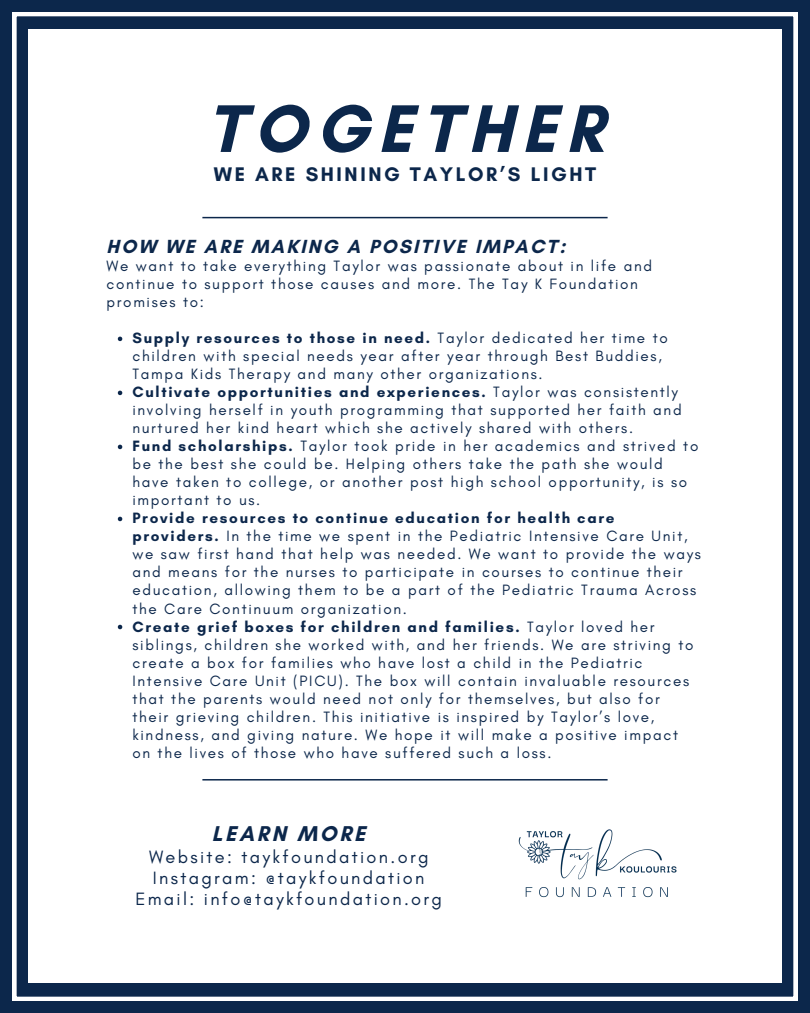
<style>
.page{position:relative;width:810px;height:1013px;background:#fff}
.page>*{position:absolute;margin:0;border:0;box-sizing:border-box;transform-origin:0 0}
.t1{font:700 68.6px "Glacial Indifference";letter-spacing:.13em;color:#0c274b}
.t2{font:700 21.8px "Glacial Indifference";letter-spacing:.13em;color:#0c274b}
.t3{font:700 20.1px "Glacial Indifference";letter-spacing:.13em;color:#0c274b}
.t4{font:700 19.3px "Glacial Indifference";letter-spacing:.11em;color:#0c274b}
.t5{font:18.2px/21.3px "Glacial Indifference";letter-spacing:.13em;color:#0c274b;text-align:center}
.t6{font:15.2px/18px "Glacial Indifference";letter-spacing:.11em;color:#0c274b}
.s1{font-weight:700}
</style>
<div class="page">
<div style="left:0;top:0;width:810px;height:1012px;background:#0c274b"></div>
<div style="left:13px;top:13px;width:784px;height:987px;background:#fff"></div>
<hr style="left:202px;top:779px;width:406px;height:1px;background:#0c274b">
<hr style="left:202px;top:217px;width:406px;height:1px;background:#0c274b">
<svg style="left:118px;top:336px;width:4px;height:5px"></svg>
<svg style="left:118px;top:390px;width:4px;height:5px"></svg>
<svg style="left:118px;top:444px;width:4px;height:5px"></svg>
<svg style="left:118px;top:516px;width:4px;height:5px"></svg>
<svg style="left:118px;top:624px;width:4px;height:5px"></svg>
<img style="left:505px;top:810px;width:184px;height:111px">
<h1 class="t1" style="left:207px;top:87px;width:398px">TOGETHER</h1>
<h2 class="t3" style="left:214px;top:162px;width:384px">WE ARE SHINING TAYLOR’S LIGHT</h2>
<p class="t4" style="left:107px;top:234px;width:460px">HOW WE ARE MAKING A POSITIVE IMPACT:</p>
<p class="t6" style="left:107px;top:257px;width:547px">We want to take everything Taylor was passionate about in life and continue to support those causes and more. The Tay K Foundation promises to:</p>
<p class="t6" style="left:132px;top:329px;width:567px"><span class="s1">Supply resources to those in need.</span> Taylor dedicated her time to children with special needs year after year through Best Buddies, Tampa Kids Therapy and many other organizations.<br><span class="s1">Cultivate opportunities and experiences.</span> Taylor was consistently involving herself in youth programming that supported her faith and nurtured her kind heart which she actively shared with others.<br><span class="s1">Fund scholarships.</span> Taylor took pride in her academics and strived to be the best she could be. Helping others take the path she would have taken to college, or another post high school opportunity, is so important to us.</p>
<p class="t6" style="left:132px;top:509px;width:570px"><span class="s1">Provide resources to continue education for health care providers.</span> In the time we spent in the Pediatric Intensive Care Unit, we saw first hand that help was needed. We want to provide the ways and means for the nurses to participate in courses to continue their education, allowing them to be a part of the Pediatric Trauma Across the Care Continuum organization.<br><span class="s1">Create grief boxes for children and families.</span> Taylor loved her siblings, children she worked with, and her friends. We are striving to create a box for families who have lost a child in the Pediatric Intensive Care Unit (PICU). The box will contain invaluable resources that the parents would need not only for themselves, but also for<br>their grieving children. This initiative is inspired by Taylor’s love, kindness, and giving nature. We hope it will make a positive impact<br>on the lives of those who have suffered such a loss.</p>
<h2 class="t2" style="left:212px;top:820px;width:155px">LEARN MORE</h2>
<p class="t5" style="left:135px;top:845px;width:308px">Website: taykfoundation.org<br>Instagram: @taykfoundation<br>Email: info@taykfoundation.org</p>
</div>
